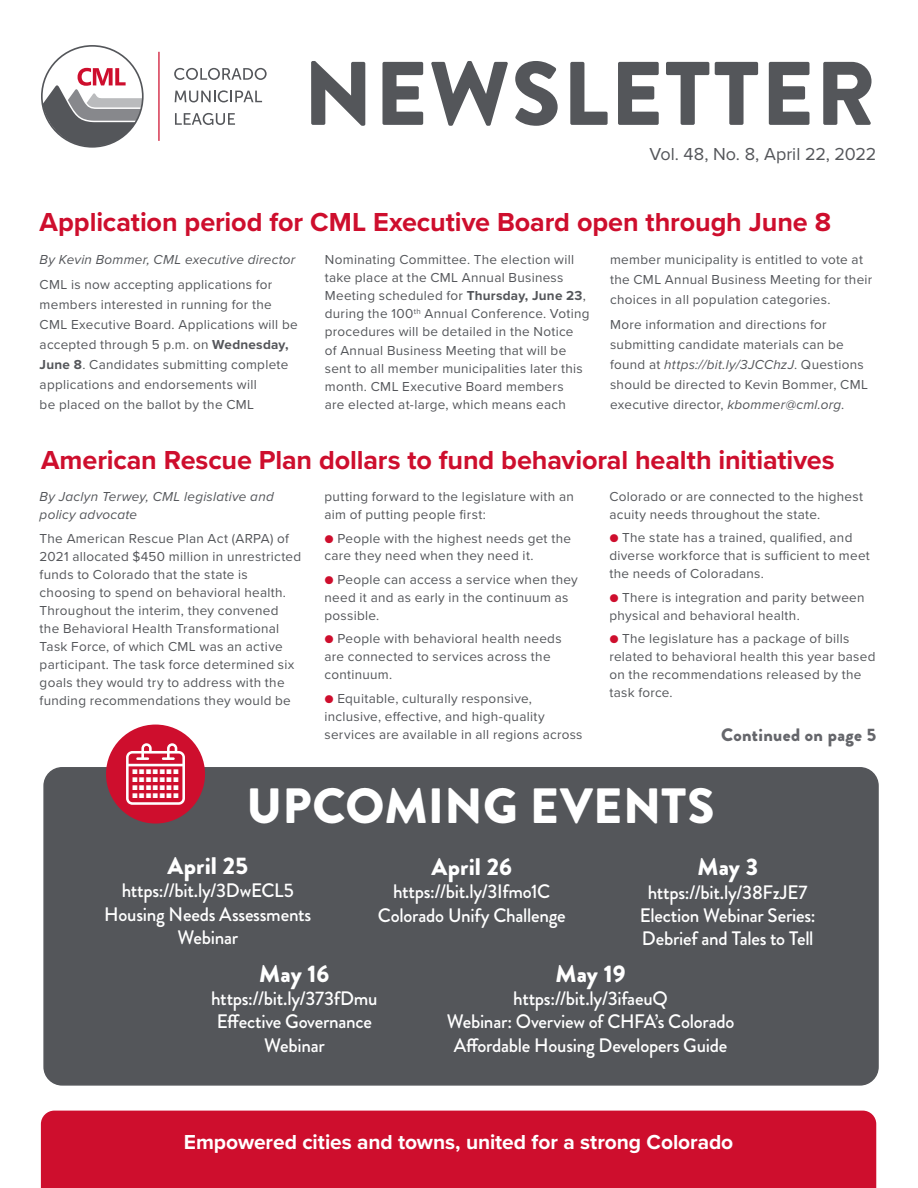
<style>
.page{position:relative;width:918px;height:1188px;background:#fff}
.page>*{position:absolute;margin:0;border:0;box-sizing:border-box;transform-origin:0 0}
.t1{font:900 90px "Brandon Grotesque";letter-spacing:.02em;color:#54565a}
.t2{font:900 49.5px "Brandon Grotesque";letter-spacing:.005em;color:#fff}
.t3{font:700 27px "Proxima Nova";letter-spacing:-.005em;color:#ce0e2d}
.t4{font:900 24px "Brandon Grotesque";letter-spacing:.005em;color:#fff}
.t5{font:700 21px "Proxima Nova";letter-spacing:-.005em;color:#fff}
.t6{font:500 19.5px/23.4px "Brandon Grotesque";letter-spacing:-.015em;color:#fff;text-align:center}
.t7{font:18px "Proxima Nova";color:#54565a}
.t8{font:900 18px "Brandon Grotesque";letter-spacing:.02em;color:#65666b}
.t9{font:13.5px/18px "Proxima Nova";letter-spacing:.02em;color:#54565a}
.t10{font:italic 13.5px/18px "Proxima Nova";letter-spacing:.02em;color:#54565a}
.t11{font:6.75px "Zapf Dingbats ITC";color:#fff}
.s1{font-weight:700}
.s2{font-style:italic}
.s3{color:#ce0e2d}
</style>
<div class="page">
<div style="left:41px;top:1111px;width:835px;height:77px;background:#ce0e2d"></div>
<hr style="left:158px;top:52px;width:2px;height:89px;background:#ce0e2d">
<svg style="left:42px;top:68px;width:101px;height:79px"></svg>
<svg style="left:174px;top:68px;width:93px;height:12px"></svg>
<svg style="left:175px;top:90px;width:87px;height:12px"></svg>
<svg style="left:175px;top:113px;width:60px;height:12px"></svg>
<div style="left:44px;top:768px;width:834px;height:317px;background:#54565a;border-radius:18px"></div>
<div style="left:43px;top:767px;width:836px;height:319px;border:2px solid #54565a;border-radius:18px"></div>
<div style="left:106px;top:725px;width:99px;height:99px;background:#ce0e2d;border-radius:50%"></div>
<svg style="left:126px;top:743px;width:59px;height:62px"></svg>
<h1 class="t1" style="left:303px;top:30px;width:574px">NEWSLETTER</h1>
<h3 class="t7" style="left:649px;top:140px;width:228px">Vol. 48, No. 8, April 22, 2022</h3>
<h3 class="t3" style="left:40px;top:202px;width:793px">Application period for CML Executive Board open through June 8</h3>
<p class="t10" style="left:40px;top:250px;width:257px">By Kevin Bommer, CML executive director</p>
<p class="t9" style="left:40px;top:274px;width:260px;line-height:20px">CML is now accepting applications for members interested in running for the CML Executive Board. Applications will be accepted through 5 p.m. on <span class="s1">Wednesday, June 8</span>. Candidates submitting complete applications and endorsements will<br>be placed on the ballot by the CML</p>
<p class="t9" style="left:325px;top:250px;width:266px">Nominating Committee. The election will take place at the CML Annual Business Meeting scheduled for <span class="s1">Thursday, June 23</span>, during the 100<sup>th</sup> Annual Conference. Voting procedures will be detailed in the Notice<br>of Annual Business Meeting that will be sent to all member municipalities later this month. CML Executive Board members<br>are elected at-large, which means each</p>
<p class="t9" style="left:610px;top:249px;width:264px;line-height:20px">member municipality is entitled to vote at the CML Annual Business Meeting for their choices in all population categories.</p>
<p class="t9" style="left:610px;top:314px;width:259px;line-height:20px">More information and directions for submitting candidate materials can be found at <span class="s2">https://bit.ly/3JCChzJ</span>. Questions should be directed to Kevin Bommer, CML executive director, <span class="s2">kbommer@cml.org</span>.</p>
<h3 class="t3" style="left:41px;top:440px;width:795px">American Rescue Plan dollars to fund behavioral health initiatives</h3>
<p class="t10" style="left:40px;top:487px;width:236px">By Jaclyn Terwey, CML legislative and policy advocate</p>
<p class="t9" style="left:40px;top:528px;width:263px">The American Rescue Plan Act (ARPA) of 2021 allocated $450 million in unrestricted funds to Colorado that the state is choosing to spend on behavioral health.<br>Throughout the interim, they convened the Behavioral Health Transformational Task Force, of which CML was an active participant. The task force determined six goals they would try to address with the funding recommendations they would be</p>
<p class="t9" style="left:609px;top:487px;width:255px">Colorado or are connected to the highest acuity needs throughout the state.</p>
<p class="t9" style="left:609px;top:528px;width:262px"><span class="s3">●</span> The state has a trained, qualified, and diverse workforce that is sufficient to meet the needs of Coloradans.</p>
<p class="t9" style="left:609px;top:588px;width:257px"><span class="s3">●</span> There is integration and parity between physical and behavioral health.</p>
<p class="t9" style="left:609px;top:629px;width:268px"><span class="s3">●</span> The legislature has a package of bills related to behavioral health this year based on the recommendations released by the task force.</p>
<h3 class="t8" style="left:721px;top:722px;width:157px">Continued on page 5</h3>
<p class="t9" style="left:325px;top:487px;width:251px">putting forward to the legislature with an aim of putting people first:</p>
<p class="t9" style="left:325px;top:528px;width:248px"><span class="s3">●</span> People with the highest needs get the care they need when they need it.</p>
<p class="t9" style="left:325px;top:570px;width:255px"><span class="s3">●</span> People can access a service when they need it and as early in the continuum as possible.</p>
<p class="t9" style="left:325px;top:629px;width:239px"><span class="s3">●</span> People with behavioral health needs are connected to services across the continuum.</p>
<p class="t9" style="left:325px;top:689px;width:260px"><span class="s3">●</span> Equitable, culturally responsive, inclusive, effective, and high-quality services are available in all regions across</p>
<p class="t11" style="left:132px;top:768px;width:48px">■■■■■■■</p>
<p class="t11" style="left:132px;top:776px;width:48px">■■■■■■■</p>
<p class="t11" style="left:132px;top:785px;width:48px">■■■■■■■</p>
<p class="t11" style="left:132px;top:793px;width:48px">■■■■■■■</p>
<h2 class="t2" style="left:246px;top:771px;width:469px">UPCOMING EVENTS</h2>
<h3 class="t4" style="left:168px;top:849px;width:82px">April 25</h3>
<h3 class="t6" style="left:104px;top:879px;width:209px">https://bit.ly/3DwECL5<br>Housing Needs Assessments<br>Webinar</h3>
<h3 class="t4" style="left:432px;top:850px;width:82px">April 26</h3>
<h3 class="t6" style="left:378px;top:880px;width:189px">https://bit.ly/3Ifmo1C<br>Colorado Unify Challenge</h3>
<h3 class="t4" style="left:697px;top:850px;width:62px">May 3</h3>
<h3 class="t6" style="left:640px;top:881px;width:177px">https://bit.ly/38FzJE7<br>Election Webinar Series:<br>Debrief and Tales to Tell</h3>
<h3 class="t4" style="left:259px;top:956px;width:72px">May 16</h3>
<h3 class="t6" style="left:211px;top:987px;width:168px">https://bit.ly/373fDmu<br>Effective Governance<br>Webinar</h3>
<h3 class="t4" style="left:555px;top:956px;width:72px">May 19</h3>
<h3 class="t6" style="left:447px;top:987px;width:289px">https://bit.ly/3ifaeuQ<br>Webinar: Overview of CHFA’s Colorado<br>Affordable Housing Developers Guide</h3>
<h3 class="t5" style="left:184px;top:1126px;width:551px">Empowered cities and towns, united for a strong Colorado</h3>
</div>
